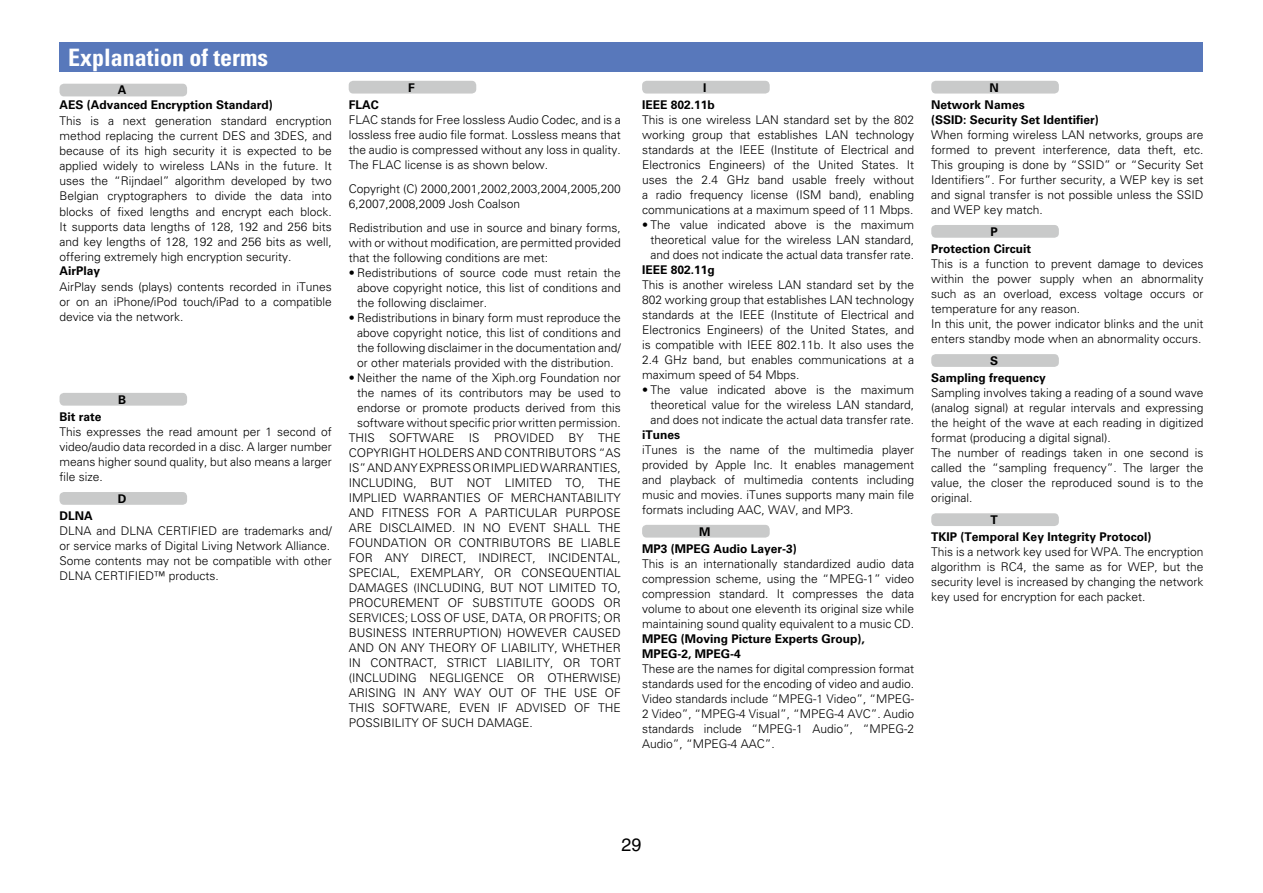
<style>
.page{position:relative;width:1263px;height:893px;background:#fff}
.page>*{position:absolute;margin:0;border:0;box-sizing:border-box;transform-origin:0 0}
.t1{font:700 condensed 24px "Univers LT Std";color:#fff}
.t2{font:18px "Helvetica LT Std";color:#000}
.t3{font:300 12px/15px "Univers LT Std";color:#000;text-align:justify}
.t4{font:700 12px/17.1px "Univers LT Std";color:#000}
</style>
<div class="page">
<div style="left:60px;top:43px;width:1143px;height:29px;background:#5878bb"></div>
<div style="left:60px;top:84px;width:127px;height:12px;background:#c9caca;border-radius:4px"></div>
<div style="left:60px;top:393px;width:127px;height:13px;background:#c9caca;border-radius:4px"></div>
<div style="left:60px;top:492px;width:127px;height:13px;background:#c9caca;border-radius:4px"></div>
<div style="left:349px;top:81px;width:127px;height:13px;background:#c9caca;border-radius:4px"></div>
<div style="left:642px;top:81px;width:128px;height:13px;background:#c9caca;border-radius:4px"></div>
<div style="left:642px;top:525px;width:128px;height:13px;background:#c9caca;border-radius:4px"></div>
<div style="left:931px;top:81px;width:128px;height:13px;background:#c9caca;border-radius:4px"></div>
<div style="left:931px;top:225px;width:128px;height:13px;background:#c9caca;border-radius:4px"></div>
<div style="left:931px;top:354px;width:128px;height:13px;background:#c9caca;border-radius:4px"></div>
<div style="left:931px;top:513px;width:128px;height:13px;background:#c9caca;border-radius:4px"></div>
<h1 class="t1" style="left:68px;top:43px;width:201px">Explanation of terms</h1>
<p class="t4" style="left:60px;top:83px;width:215px;line-height:15.1px;text-indent:58px">A<br>AES (Advanced Encryption Standard)</p>
<p class="t3" style="left:60px;top:113px;width:274px">This is a next generation standard encryption method replacing the current DES and 3DES, and because of its high security it is expected to be applied widely to wireless LANs in the future. It uses the “Rijndael” algorithm developed by two Belgian cryptographers to divide the data into blocks of fixed lengths and encrypt each block.<br>It supports data lengths of 128, 192 and 256 bits and key lengths of 128, 192 and 256 bits as well, offering extremely high encryption security.</p>
<p class="t4" style="left:60px;top:263px;width:42px">AirPlay</p>
<p class="t3" style="left:60px;top:279px;width:274px">AirPlay sends (plays) contents recorded in iTunes or on an iPhone/iPod touch/iPad to a compatible device via the network.</p>
<p class="t4" style="left:118px;top:391px;width:10px">B</p>
<p class="t4" style="left:60px;top:408px;width:44px">Bit rate</p>
<p class="t3" style="left:60px;top:424px;width:274px">This expresses the read amount per 1 second of video/audio data recorded in a disc. A larger number means higher sound quality, but also means a larger file size.</p>
<p class="t4" style="left:118px;top:490px;width:10px">D</p>
<p class="t4" style="left:60px;top:507px;width:35px">DLNA</p>
<p class="t3" style="left:60px;top:523px;width:274px;text-align:left">DLNA and DLNA CERTIFIED are trademarks and/ or service marks of Digital Living Network Alliance.<br>Some contents may not be compatible with other DLNA CERTIFIED™ products.</p>
<p class="t4" style="left:408px;top:79px;width:8px">F</p>
<p class="t4" style="left:349px;top:96px;width:32px">FLAC</p>
<p class="t3" style="left:349px;top:112px;width:274px">FLAC stands for Free lossless Audio Codec, and is a lossless free audio file format. Lossless means that the audio is compressed without any loss in quality.<br>The FLAC license is as shown below.</p>
<p class="t3" style="left:349px;top:181px;width:274px">Copyright (C) 2000,2001,2002,2003,2004,2005,200<br>6,2007,2008,2009 Josh Coalson</p>
<p class="t3" style="left:349px;top:220px;width:274px">Redistribution and use in source and binary forms, with or without modification, are permitted provided that the following conditions are met:</p>
<p class="t3" style="left:357px;top:265px;width:265px;text-indent:-9px">• Redistributions of source code must retain the above copyright notice, this list of conditions and the following disclaimer.</p>
<p class="t3" style="left:357px;top:310px;width:265px;text-indent:-9px">• Redistributions in binary form must reproduce the above copyright notice, this list of conditions and the following disclaimer in the documentation and/ or other materials provided with the distribution.</p>
<p class="t3" style="left:349px;top:370px;width:274px">• Neither the name of the Xiph.org Foundation nor</p>
<p class="t3" style="left:357px;top:385px;width:265px">the names of its contributors may be used to</p>
<p class="t3" style="left:357px;top:400px;width:265px">endorse or promote products derived from this</p>
<p class="t3" style="left:357px;top:415px;width:265px">software without specific prior written permission.</p>
<p class="t3" style="left:349px;top:430px;width:274px">THIS SOFTWARE IS PROVIDED BY THE</p>
<p class="t3" style="left:349px;top:445px;width:274px">COPYRIGHT HOLDERS AND CONTRIBUTORS “AS</p>
<p class="t3" style="left:349px;top:460px;width:274px">IS” AND ANY EXPRESS OR IMPLIED WARRANTIES,</p>
<p class="t3" style="left:349px;top:475px;width:274px">INCLUDING, BUT NOT LIMITED TO, THE</p>
<p class="t3" style="left:349px;top:490px;width:274px">IMPLIED WARRANTIES OF MERCHANTABILITY</p>
<p class="t3" style="left:349px;top:505px;width:274px">AND FITNESS FOR A PARTICULAR PURPOSE</p>
<p class="t3" style="left:349px;top:520px;width:274px">ARE DISCLAIMED. IN NO EVENT SHALL THE</p>
<p class="t3" style="left:349px;top:535px;width:274px">FOUNDATION OR CONTRIBUTORS BE LIABLE</p>
<p class="t3" style="left:349px;top:550px;width:274px">FOR ANY DIRECT, INDIRECT, INCIDENTAL,</p>
<p class="t3" style="left:349px;top:565px;width:274px">SPECIAL, EXEMPLARY, OR CONSEQUENTIAL</p>
<p class="t3" style="left:349px;top:580px;width:274px">DAMAGES (INCLUDING, BUT NOT LIMITED TO,</p>
<p class="t3" style="left:349px;top:595px;width:274px">PROCUREMENT OF SUBSTITUTE GOODS OR</p>
<p class="t3" style="left:349px;top:610px;width:274px">SERVICES; LOSS OF USE, DATA, OR PROFITS; OR</p>
<p class="t3" style="left:349px;top:625px;width:274px">BUSINESS INTERRUPTION) HOWEVER CAUSED</p>
<p class="t3" style="left:349px;top:640px;width:274px">AND ON ANY THEORY OF LIABILITY, WHETHER</p>
<p class="t3" style="left:349px;top:655px;width:274px">IN CONTRACT, STRICT LIABILITY, OR TORT</p>
<p class="t3" style="left:349px;top:670px;width:274px">(INCLUDING NEGLIGENCE OR OTHERWISE)</p>
<p class="t3" style="left:349px;top:685px;width:274px">ARISING IN ANY WAY OUT OF THE USE OF</p>
<p class="t3" style="left:349px;top:700px;width:274px">THIS SOFTWARE, EVEN IF ADVISED OF THE</p>
<p class="t3" style="left:349px;top:715px;width:186px">POSSIBILITY OF SUCH DAMAGE.</p>
<p class="t4" style="left:642px;top:79px;width:74px;text-indent:61px">I<br>IEEE 802.11b</p>
<p class="t3" style="left:642px;top:112px;width:274px">This is one wireless LAN standard set by the 802 working group that establishes LAN technology standards at the IEEE (Institute of Electrical and Electronics Engineers) of the United States. It uses the 2.4 GHz band usable freely without a radio frequency license (ISM band), enabling communications at a maximum speed of 11 Mbps.</p>
<p class="t3" style="left:651px;top:217px;width:265px;text-indent:-9px">• The value indicated above is the maximum theoretical value for the wireless LAN standard, and does not indicate the actual data transfer rate.</p>
<p class="t4" style="left:642px;top:261px;width:74px">IEEE 802.11g</p>
<p class="t3" style="left:642px;top:277px;width:274px">This is another wireless LAN standard set by the 802 working group that establishes LAN technology standards at the IEEE (Institute of Electrical and Electronics Engineers) of the United States, and is compatible with IEEE 802.11b. It also uses the 2.4 GHz band, but enables communications at a maximum speed of 54 Mbps.</p>
<p class="t3" style="left:651px;top:382px;width:265px;text-indent:-9px">• The value indicated above is the maximum theoretical value for the wireless LAN standard, and does not indicate the actual data transfer rate.</p>
<p class="t4" style="left:642px;top:426px;width:40px">iTunes</p>
<p class="t3" style="left:642px;top:442px;width:274px">iTunes is the name of the multimedia player provided by Apple Inc. It enables management and playback of multimedia contents including music and movies. iTunes supports many main file formats including AAC, WAV, and MP3.</p>
<p class="t4" style="left:642px;top:523px;width:156px;text-indent:57px">M<br>MP3 (MPEG Audio Layer-3)</p>
<p class="t3" style="left:642px;top:556px;width:274px">This is an internationally standardized audio data compression scheme, using the “MPEG-1” video compression standard. It compresses the data volume to about one eleventh its original size while maintaining sound quality equivalent to a music CD.</p>
<p class="t4" style="left:642px;top:631px;width:224px;line-height:15px">MPEG (Moving Picture Experts Group),<br>MPEG-2, MPEG-4</p>
<p class="t3" style="left:642px;top:661px;width:274px">These are the names for digital compression format standards used for the encoding of video and audio.<br>Video standards include “MPEG-1 Video”, “MPEG-2 Video”, “MPEG-4 Visual”, “MPEG-4 AVC”. Audio standards include “MPEG-1 Audio”, “MPEG-2<br>Audio”, “MPEG-4 AAC”.</p>
<p class="t4" style="left:931px;top:79px;width:95px;text-indent:58px">N<br>Network Names</p>
<p class="t4" style="left:931px;top:111px;width:169px">(SSID: Security Set Identifier)</p>
<p class="t3" style="left:931px;top:127px;width:274px">When forming wireless LAN networks, groups are formed to prevent interference, data theft, etc.<br>This grouping is done by “SSID” or “Security Set Identifiers”. For further security, a WEP key is set and signal transfer is not possible unless the SSID and WEP key match.</p>
<p class="t4" style="left:931px;top:223px;width:102px;text-indent:59px">P<br>Protection Circuit</p>
<p class="t3" style="left:931px;top:256px;width:274px;text-align:left">This is a function to prevent damage to devices within the power supply when an abnormality such as an overload, excess voltage occurs or temperature for any reason.<br>In this unit, the power indicator blinks and the unit enters standby mode when an abnormality occurs.</p>
<p class="t4" style="left:931px;top:352px;width:116px;text-indent:59px">S<br>Sampling frequency</p>
<p class="t3" style="left:931px;top:385px;width:274px;text-align:left">Sampling involves taking a reading of a sound wave (analog signal) at regular intervals and expressing the height of the wave at each reading in digitized format (producing a digital signal).<br>The number of readings taken in one second is called the “sampling frequency”. The larger the value, the closer the reproduced sound is to the original.</p>
<p class="t4" style="left:931px;top:511px;width:222px;text-indent:59px">T<br>TKIP (Temporal Key Integrity Protocol)</p>
<p class="t3" style="left:931px;top:544px;width:274px">This is a network key used for WPA. The encryption algorithm is RC4, the same as for WEP, but the security level is increased by changing the network key used for encryption for each packet.</p>
<h2 class="t2" style="left:621px;top:834px;width:22px">29</h2>
</div>
